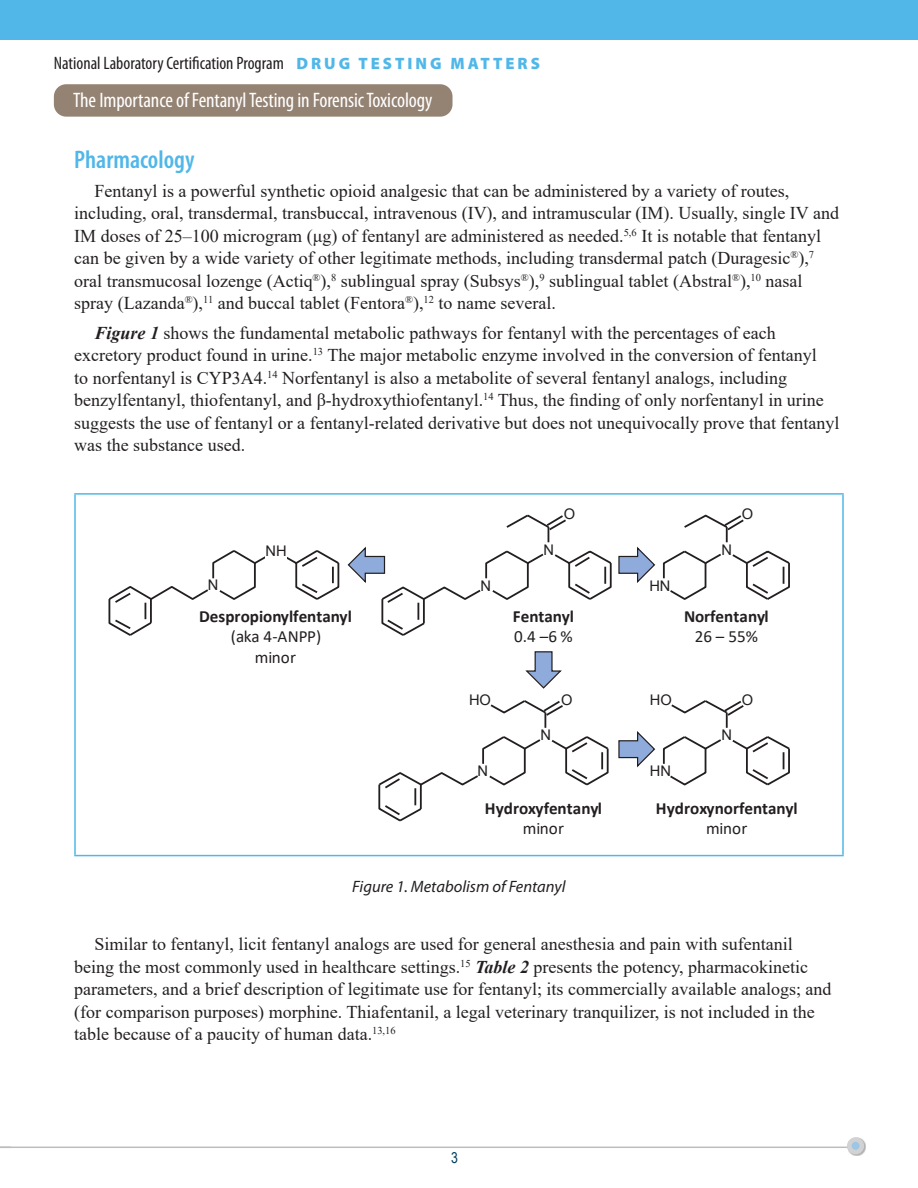
<style>
.page{position:relative;width:918px;height:1188px;background:#fff}
.page>*{position:absolute;margin:0;border:0;box-sizing:border-box;transform-origin:0 0}
.subhead_1{font:600 condensed 25.5px "Myriad Pro";color:#50b7e8}
.t1{font:condensed 21px "Myriad Pro";letter-spacing:-.005em;color:#fff}
.Bodytext{font:18px/22.5px "Times New Roman";color:#231f20}
.t2{font:condensed 18px "Myriad Pro";color:#231f20}
.t3{font:700 17.1px "Calibri";color:#231f20}
.t4{font:17.1px/20.1px "Calibri";color:#231f20;text-align:center}
.t5{font:italic 16.5px "Myriad Pro";color:#231f20}
.t6{font:15px "Arial Narrow";color:#003e5e}
.t7{font:14.7px "Arial";color:#231f20}
.s1{font-weight:900;font-stretch:normal;font-size:16.5px;color:#50b7e8}
.s2{font-weight:700;font-style:italic}
</style>
<div class="page">
<div style="left:0;top:0;width:918px;height:40px;background:#50b7e8"></div>
<hr style="left:0;top:1147px;width:850px;height:1px;background:#bcbdc0">
<div style="left:847px;top:1138px;width:19px;height:18px;background:#231f20;opacity:.35"></div>
<div style="left:849px;top:1140px;width:13px;height:12px;background:#9dc6e5;border-radius:50%"></div>
<div style="left:847px;top:1137px;width:17px;height:17px;border:4px solid #d1d2d4;border-radius:50%"></div>
<div style="left:54px;top:84px;width:399px;height:33px;background:#948373;border-radius:12px"></div>
<hr style="left:74px;top:493px;width:770px;height:2px;background:#50b7e8">
<hr style="left:74px;top:495px;width:2px;height:360px;background:#50b7e8">
<hr style="left:842px;top:495px;width:2px;height:360px;background:#50b7e8">
<hr style="left:74px;top:855px;width:770px;height:1px;background:#50b7e8">
<svg style="left:662px;top:700px;width:128px;height:86px"></svg>
<svg style="left:551px;top:736px;width:58px;height:50px"></svg>
<svg style="left:378px;top:736px;width:163px;height:86px"></svg>
<svg style="left:490px;top:700px;width:73px;height:28px"></svg>
<svg style="left:287px;top:550px;width:53px;height:50px"></svg>
<svg style="left:109px;top:550px;width:156px;height:86px"></svg>
<svg style="left:662px;top:514px;width:128px;height:86px"></svg>
<svg style="left:618px;top:731px;width:38px;height:37px"></svg>
<svg style="left:347px;top:514px;width:309px;height:122px"></svg>
<svg style="left:525px;top:651px;width:37px;height:38px"></svg>
<p class="t2" style="left:54px;top:54px;width:488px">National Laboratory Certification Program <span class="s1">D R U G T E S T I N G M AT T E R S</span></p>
<p class="t1" style="left:73px;top:89px;width:361px">The Importance of Fentanyl Testing in Forensic Toxicology</p>
<p class="subhead_1" style="left:74px;top:145px;width:122px">Pharmacology</p>
<p class="Bodytext" style="left:74px;top:179px;width:766px;text-indent:20px">Fentanyl is a powerful synthetic opioid analgesic that can be administered by a variety of routes, including, oral, transdermal, transbuccal, intravenous (IV), and intramuscular (IM). Usually, single IV and IM doses of 25–100 microgram (μg) of fentanyl are administered as needed.<sup>5,6</sup> It is notable that fentanyl can be given by a wide variety of other legitimate methods, including transdermal patch (Duragesic<sup>®</sup>),<sup>7 </sup>oral transmucosal lozenge (Actiq<sup>®</sup>),<sup>8</sup> sublingual spray (Subsys<sup>®</sup>),<sup>9</sup> sublingual tablet (Abstral<sup>®</sup>),<sup>10</sup> nasal spray (Lazanda<sup>®</sup>),<sup>11</sup> and buccal tablet (Fentora<sup>®</sup>),<sup>12</sup> to name several.</p>
<p class="Bodytext" style="left:74px;top:321px;width:767px;text-indent:20px"><span class="s2">Figure 1</span> shows the fundamental metabolic pathways for fentanyl with the percentages of each excretory product found in urine.<sup>13</sup> The major metabolic enzyme involved in the conversion of fentanyl<br>to norfentanyl is CYP3A4.<sup>14</sup> Norfentanyl is also a metabolite of several fentanyl analogs, including benzylfentanyl, thiofentanyl, and β-hydroxythiofentanyl.<sup>14</sup> Thus, the finding of only norfentanyl in urine suggests the use of fentanyl or a fentanyl-related derivative but does not unequivocally prove that fentanyl was the substance used.</p>
<p class="t7" style="left:564px;top:504px;width:13px">O</p>
<p class="t7" style="left:742px;top:504px;width:13px">O</p>
<p class="t7" style="left:208px;top:575px;width:12px">N</p>
<p class="t7" style="left:265px;top:541px;width:23px">NH</p>
<p class="t7" style="left:544px;top:539px;width:12px">N</p>
<p class="t7" style="left:481px;top:575px;width:12px">N</p>
<p class="t7" style="left:649px;top:575px;width:23px">HN</p>
<p class="t7" style="left:722px;top:539px;width:12px">N</p>
<p class="t3" style="left:199px;top:604px;width:154px">Despropionylfentanyl</p>
<p class="t4" style="left:231px;top:626px;width:92px">(aka 4-ANPP) minor</p>
<p class="t3" style="left:513px;top:604px;width:63px">Fentanyl</p>
<p class="t4" style="left:514px;top:626px;width:60px">0.4 –6 %</p>
<p class="t3" style="left:684px;top:604px;width:86px">Norfentanyl</p>
<p class="t4" style="left:695px;top:626px;width:64px">26 – 55%</p>
<p class="t7" style="left:469px;top:689px;width:23px">HO</p>
<p class="t7" style="left:561px;top:689px;width:13px">O</p>
<p class="t7" style="left:650px;top:689px;width:23px">HO</p>
<p class="t7" style="left:742px;top:689px;width:13px">O</p>
<p class="t7" style="left:541px;top:725px;width:12px">N</p>
<p class="t7" style="left:722px;top:725px;width:12px">N</p>
<p class="t7" style="left:478px;top:761px;width:12px">N</p>
<p class="t7" style="left:650px;top:761px;width:23px">HN</p>
<p class="t3" style="left:485px;top:796px;width:119px">Hydroxyfentanyl</p>
<p class="t4" style="left:523px;top:818px;width:43px">minor</p>
<p class="t3" style="left:656px;top:796px;width:143px">Hydroxynorfentanyl</p>
<p class="t4" style="left:706px;top:818px;width:43px">minor</p>
<p class="t5" style="left:352px;top:877px;width:215px">Figure 1. Metabolism of Fentanyl</p>
<p class="Bodytext" style="left:74px;top:932px;width:759px;text-indent:20px">Similar to fentanyl, licit fentanyl analogs are used for general anesthesia and pain with sufentanil being the most commonly used in healthcare settings.<sup>15</sup> <span class="s2">Table 2</span> presents the potency, pharmacokinetic parameters, and a brief description of legitimate use for fentanyl; its commercially available analogs; and (for comparison purposes) morphine. Thiafentanil, a legal veterinary tranquilizer, is not included in the table because of a paucity of human data.<sup>13,16</sup></p>
<p class="t6" style="left:451px;top:1147px;width:8px">3</p>
</div>
